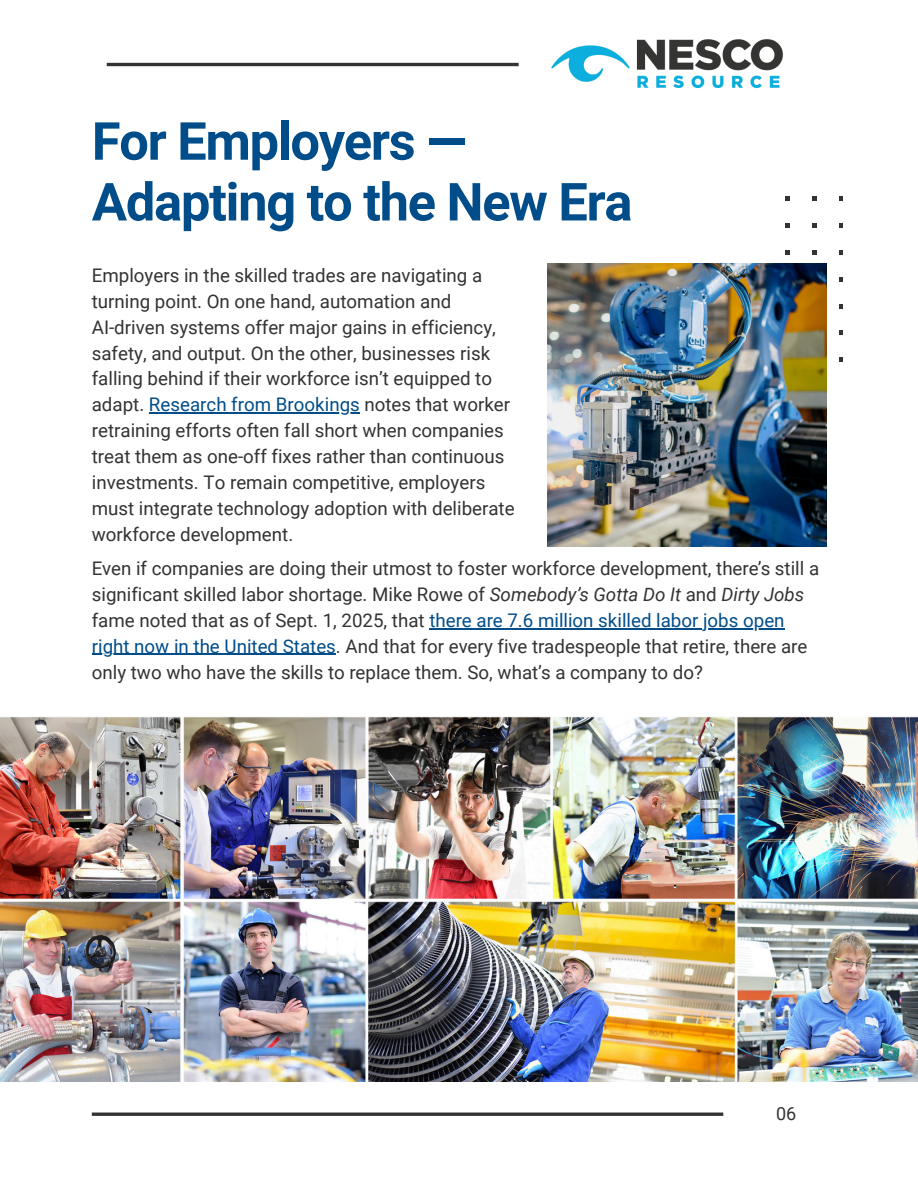
<style>
.page{position:relative;width:918px;height:1188px;background:#fff}
.page>*{position:absolute;margin:0;border:0;box-sizing:border-box;transform-origin:0 0}
.t1{font:700 52.5px/60.8px "Roboto";letter-spacing:-.025em;color:#004d8a}
.t2{font:18.75px/25.8px "Roboto";color:#333}
.t3{font:18px "Roboto";color:#333}
.s1{color:#004d8a}
.s2{font-style:italic}
</style>
<div class="page">
<svg style="left:839px;top:358px;width:4px;height:4px"></svg>
<svg style="left:839px;top:331px;width:4px;height:4px"></svg>
<svg style="left:839px;top:304px;width:4px;height:4px"></svg>
<svg style="left:839px;top:277px;width:4px;height:4px"></svg>
<svg style="left:786px;top:250px;width:4px;height:4px"></svg>
<svg style="left:812px;top:250px;width:4px;height:4px"></svg>
<svg style="left:839px;top:250px;width:4px;height:4px"></svg>
<svg style="left:786px;top:223px;width:4px;height:5px"></svg>
<svg style="left:812px;top:223px;width:4px;height:5px"></svg>
<svg style="left:839px;top:223px;width:4px;height:5px"></svg>
<svg style="left:786px;top:197px;width:4px;height:4px"></svg>
<svg style="left:812px;top:197px;width:4px;height:4px"></svg>
<svg style="left:839px;top:197px;width:4px;height:4px"></svg>
<img style="left:547px;top:264px;width:279px;height:282px">
<hr style="left:92px;top:1113px;width:631px;height:3px;background:#333">
<img style="left:0;top:716px;width:918px;height:366px">
<hr style="left:149px;top:412px;width:211px;height:2px;background:#004d8a">
<img style="left:551px;top:39px;width:232px;height:50px">
<hr style="left:107px;top:63px;width:412px;height:3px;background:#333">
<hr style="left:429px;top:628px;width:356px;height:1px;background:#004d8a">
<hr style="left:92px;top:654px;width:53px;height:1px;background:#004d8a">
<hr style="left:145px;top:654px;width:191px;height:1px;background:#004d8a">
<h1 class="t1" style="left:92px;top:111px;width:542px">For Employers —<br>Adapting to the New Era</h1>
<p class="t2" style="left:92px;top:263px;width:424px">Employers in the skilled trades are navigating a turning point. On one hand, automation and AI-driven systems offer major gains in efficiency, safety, and output. On the other, businesses risk falling behind if their workforce isn’t equipped to adapt. <span class="s1">Research from Brookings</span> notes that worker retraining efforts often fall short when companies treat them as one-off fixes rather than continuous investments. To remain competitive, employers must integrate technology adoption with deliberate workforce development.</p>
<p class="t2" style="left:92px;top:556px;width:729px">Even if companies are doing their utmost to foster workforce development, there’s still a significant skilled labor shortage. Mike Rowe of <span class="s2">Somebody’s Gotta Do It</span> and <span class="s2">Dirty Jobs </span>fame noted that as of Sept. 1, 2025, that <span class="s1">there are 7.6 million skilled labor jobs open right now in the United States</span>. And that for every five tradespeople that retire, there are only two who have the skills to replace them. So, what’s a company to do?</p>
<p class="t3" style="left:776px;top:1103px;width:22px">06</p>
</div>
